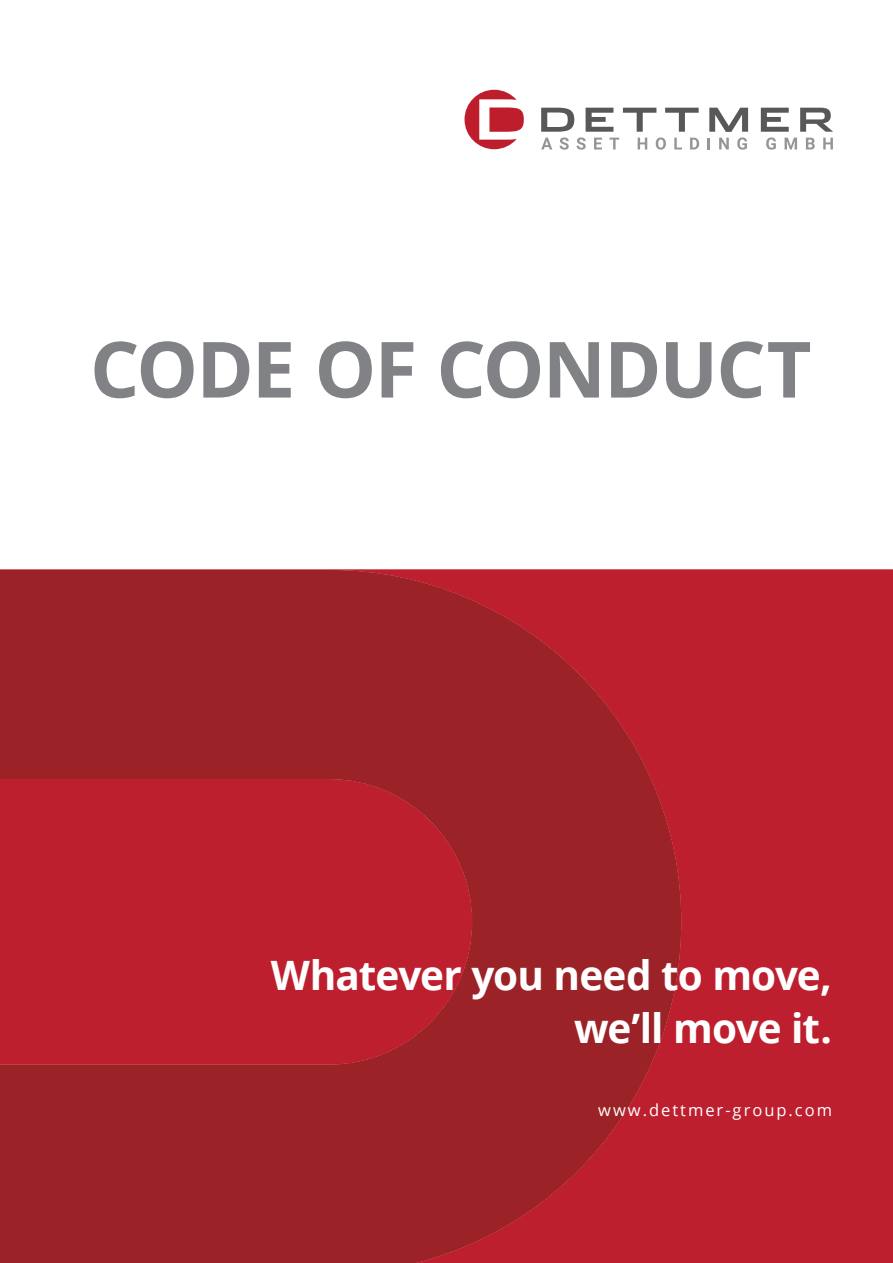
<style>
.page{position:relative;width:893px;height:1263px;background:#fff}
.page>*{position:absolute;margin:0;border:0;box-sizing:border-box;transform-origin:0 0}
.t1{font:700 77.55px "Open Sans";letter-spacing:-.025em;color:#808285}
.t2{font:700 40.5px/52.5px "Open Sans";letter-spacing:-.025em;color:#fff;text-align:right}
.t3{font:16.5px "Open Sans";letter-spacing:.12em;color:#fff}
</style>
<div class="page">
<div style="left:0;top:569px;width:893px;height:694px;background:#be1f2f"></div>
<svg style="left:0;top:570px;width:681px;height:693px;fill:#9b2226"></svg>
<svg style="left:761px;top:108px;width:72px;height:42px"></svg>
<svg style="left:708px;top:108px;width:40px;height:42px"></svg>
<svg style="left:541px;top:108px;width:158px;height:42px"></svg>
<svg style="left:464px;top:90px;width:60px;height:59px"></svg>
<h1 class="t1" style="left:90px;top:315px;width:723px">CODE OF CONDUCT</h1>
<p class="t2" style="left:271px;top:948px;width:563px">Whatever you need to move, we’ll move it.</p>
<p class="t3" style="left:598px;top:1099px;width:235px">www.dettmer-group.com</p>
</div>
